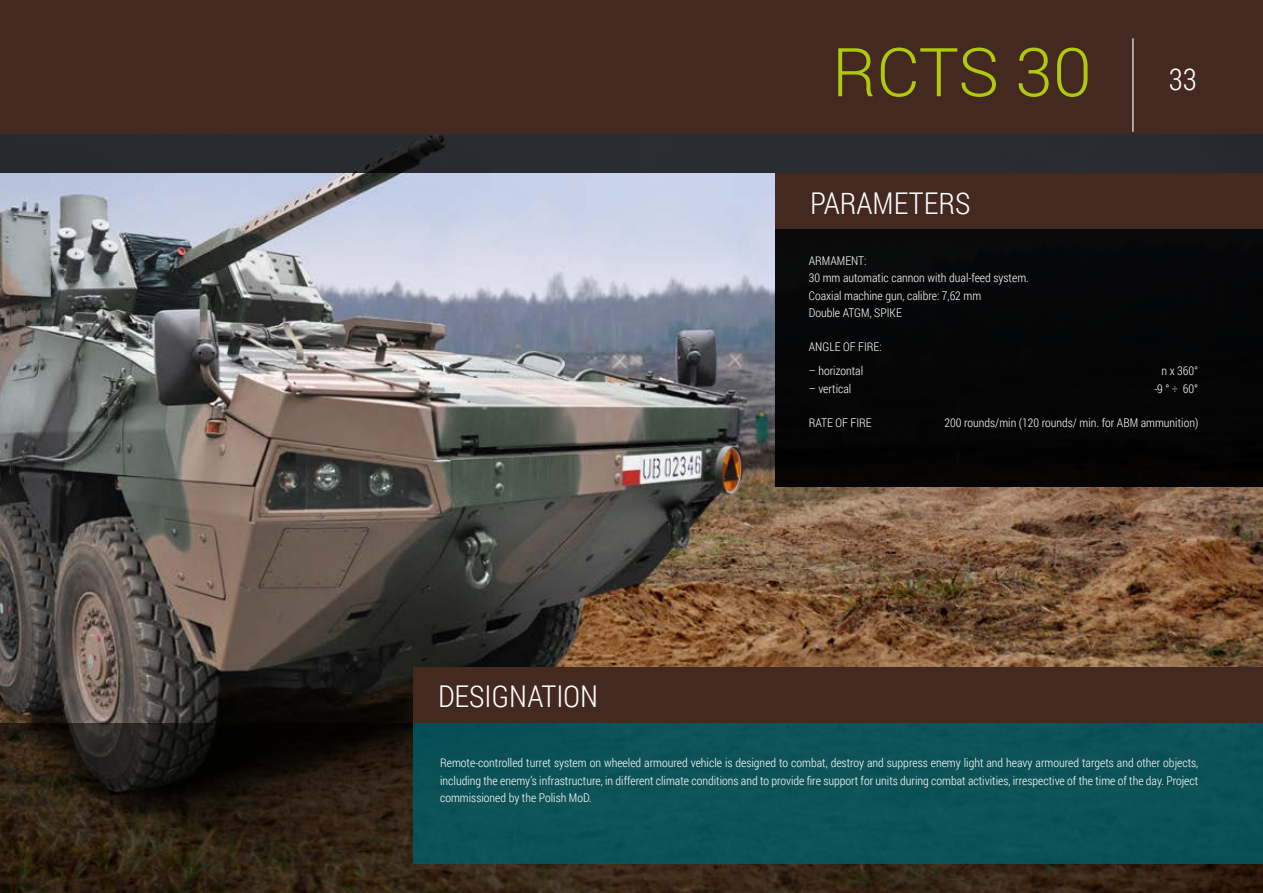
<style>
.page{position:relative;width:1263px;height:893px;background:#fff}
.page>*{position:absolute;margin:0;border:0;box-sizing:border-box;transform-origin:0 0}
.t1{font:300 67.5px "Roboto";letter-spacing:-.005em;color:#afca0b}
.t2{font:300 30px "Roboto Condensed";color:#fff}
.t3{font:300 12px/17.2px "Roboto Condensed";color:#fff;text-align:justify}
</style>
<div class="page">
<img style="left:0;top:173px;width:1263px;height:550px">
<div style="left:0;top:0;width:1263px;height:173px;background:#292b31"></div>
<svg style="left:0;top:723px;width:1263px;height:170px;background:#281e12"></svg>
<div style="left:775px;top:173px;width:488px;height:314px;background:#000"></div>
<div style="left:775px;top:173px;width:488px;height:56px;background:#432920"></div>
<div style="left:414px;top:723px;width:849px;height:140px;background:#0c5257"></div>
<div style="left:414px;top:668px;width:849px;height:55px;background:#432920"></div>
<div style="left:0;top:0;width:1263px;height:134px;background:#432920"></div>
<hr style="left:1132px;top:38px;width:1px;height:94px;background:#fff">
<h1 class="t1" style="left:832px;top:26px;width:261px">RCTS 30</h1>
<h2 class="t2" style="left:810px;top:183px;width:162px">PARAMETERS</h2>
<h2 class="t2" style="left:1169px;top:58px;width:30px">33</h2>
<h2 class="t2" style="left:438px;top:675px;width:161px">DESIGNATION</h2>
<p class="t3" style="left:809px;top:252px;width:221px;text-align:left">ARMAMENT:<br>30 mm automatic cannon with dual-feed system.<br>Coaxial machine gun, calibre: 7,62 mm<br>Double ATGM, SPIKE</p>
<p class="t3" style="left:809px;top:338px;width:74px">ANGLE OF FIRE:</p>
<p class="t3" style="left:809px;top:362px;width:56px">– horizontal</p>
<p class="t3" style="left:809px;top:379px;width:44px">– vertical</p>
<p class="t3" style="left:809px;top:414px;width:64px">RATE OF FIRE</p>
<p class="t3" style="left:1154px;top:362px;width:45px;text-align:center">n x 360° -9 ° ÷ 60°</p>
<p class="t3" style="left:944px;top:414px;width:255px">200 rounds/min (120 rounds/ min. for ABM ammunition)</p>
<p class="t3" style="left:440px;top:754px;width:760px">Remote-controlled turret system on wheeled armoured vehicle is designed to combat, destroy and suppress enemy light and heavy armoured targets and other objects, including the enemy’s infrastructure, in different climate conditions and to provide fire support for units during combat activities, irrespective of the time of the day. Project commissioned by the Polish MoD.</p>
</div>
